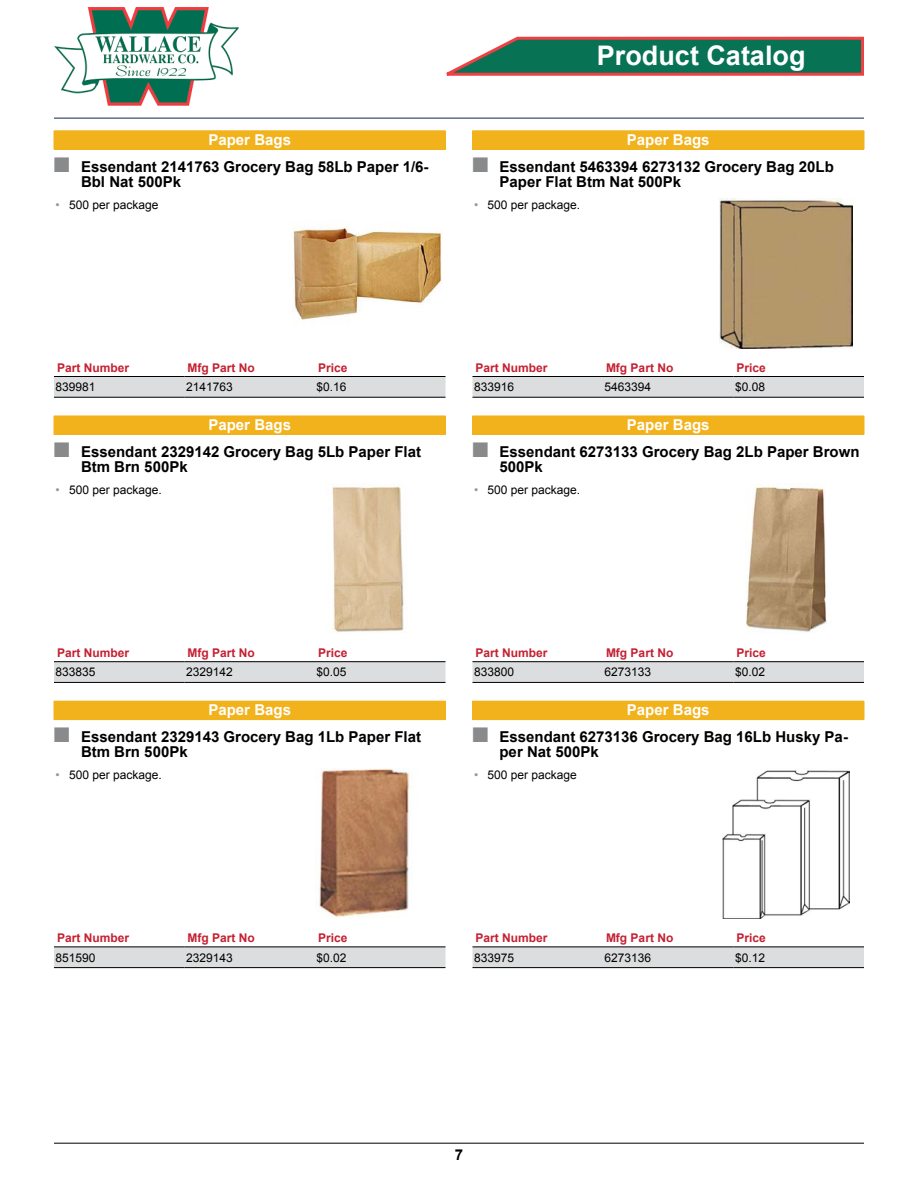
<style>
.page{position:relative;width:918px;height:1188px;background:#fff}
.page>*{position:absolute;margin:0;border:0;box-sizing:border-box;transform-origin:0 0}
.t1{font:700 27px "Arial";color:#fff}
.t2{font:700 15px/15px "Arial";color:#000}
.t3{font:700 15px "Arial";color:#fff}
.t4{font:12px "Arial";color:#000}
.t5{font:700 12px "Arial";color:#c42031}
.s1{color:#888a8c}
.s2{color:#939598}
</style>
<div class="page">
<hr style="left:54px;top:118px;width:810px;height:1px;background:#10264b">
<hr style="left:54px;top:1143px;width:810px;height:1px;background:#000">
<svg style="left:446px;top:36px;width:418px;height:40px;background:#447863"></svg>
<img style="left:54px;top:7px;width:184px;height:98px">
<div style="left:54px;top:131px;width:392px;height:18px;background:#f2b21c"></div>
<hr style="left:54px;top:149px;width:392px;height:1px;background:#f2b21c">
<img style="left:292px;top:223px;width:150px;height:97px">
<div style="left:54px;top:377px;width:392px;height:20px;background:#dcddde"></div>
<hr style="left:54px;top:376px;width:130px;height:1px;background:#000">
<hr style="left:54px;top:397px;width:130px;height:1px;background:#000">
<hr style="left:184px;top:376px;width:131px;height:1px;background:#000">
<hr style="left:184px;top:397px;width:131px;height:1px;background:#000">
<hr style="left:315px;top:376px;width:131px;height:1px;background:#000">
<hr style="left:315px;top:397px;width:131px;height:1px;background:#000">
<div style="left:54px;top:416px;width:392px;height:18px;background:#f2b21c"></div>
<hr style="left:54px;top:434px;width:392px;height:1px;background:#f2b21c">
<img style="left:332px;top:486px;width:72px;height:146px">
<svg style="left:54px;top:662px;width:392px;height:20px;background:#d9dadb"></svg>
<hr style="left:54px;top:661px;width:130px;height:1px;background:#000">
<hr style="left:54px;top:682px;width:130px;height:1px;background:#000">
<hr style="left:184px;top:661px;width:131px;height:1px;background:#000">
<hr style="left:184px;top:682px;width:131px;height:1px;background:#000">
<hr style="left:315px;top:661px;width:131px;height:1px;background:#000">
<hr style="left:315px;top:682px;width:131px;height:1px;background:#000">
<div style="left:54px;top:701px;width:392px;height:19px;background:#f2b21c"></div>
<img style="left:319px;top:768px;width:92px;height:149px">
<div style="left:54px;top:948px;width:392px;height:19px;background:#dcddde"></div>
<hr style="left:54px;top:947px;width:130px;height:1px;background:#000">
<hr style="left:54px;top:967px;width:130px;height:1px;background:#000">
<hr style="left:184px;top:947px;width:131px;height:1px;background:#000">
<hr style="left:184px;top:967px;width:131px;height:1px;background:#000">
<hr style="left:315px;top:947px;width:131px;height:1px;background:#000">
<hr style="left:315px;top:967px;width:131px;height:1px;background:#000">
<div style="left:472px;top:131px;width:392px;height:18px;background:#f2b21c"></div>
<svg style="left:864px;top:131px;width:1px;height:18px"></svg>
<hr style="left:472px;top:149px;width:392px;height:1px;background:#f2b21c">
<img style="left:720px;top:198px;width:132px;height:150px">
<div style="left:472px;top:377px;width:392px;height:20px;background:#dcddde"></div>
<hr style="left:472px;top:376px;width:131px;height:1px;background:#000">
<hr style="left:472px;top:397px;width:131px;height:1px;background:#000">
<hr style="left:603px;top:376px;width:131px;height:1px;background:#000">
<hr style="left:603px;top:397px;width:131px;height:1px;background:#000">
<hr style="left:734px;top:376px;width:130px;height:1px;background:#000">
<hr style="left:734px;top:397px;width:130px;height:1px;background:#000">
<div style="left:472px;top:416px;width:392px;height:18px;background:#f2b21c"></div>
<svg style="left:864px;top:416px;width:1px;height:18px"></svg>
<hr style="left:472px;top:434px;width:392px;height:1px;background:#f2b21c">
<img style="left:745px;top:486px;width:82px;height:146px">
<svg style="left:472px;top:662px;width:392px;height:20px;background:#d9dadb"></svg>
<hr style="left:472px;top:661px;width:131px;height:1px;background:#000">
<hr style="left:472px;top:682px;width:131px;height:1px;background:#000">
<hr style="left:603px;top:661px;width:131px;height:1px;background:#000">
<hr style="left:603px;top:682px;width:131px;height:1px;background:#000">
<hr style="left:734px;top:661px;width:130px;height:1px;background:#000">
<hr style="left:734px;top:682px;width:130px;height:1px;background:#000">
<div style="left:472px;top:701px;width:392px;height:19px;background:#f2b21c"></div>
<svg style="left:864px;top:701px;width:1px;height:18px"></svg>
<img style="left:722px;top:770px;width:128px;height:148px">
<div style="left:472px;top:948px;width:392px;height:19px;background:#dcddde"></div>
<hr style="left:472px;top:947px;width:131px;height:1px;background:#000">
<hr style="left:472px;top:967px;width:131px;height:1px;background:#000">
<hr style="left:603px;top:947px;width:131px;height:1px;background:#000">
<hr style="left:603px;top:967px;width:131px;height:1px;background:#000">
<hr style="left:734px;top:947px;width:130px;height:1px;background:#000">
<hr style="left:734px;top:967px;width:130px;height:1px;background:#000">
<p class="t3" style="left:208px;top:129px;width:84px">Paper Bags</p>
<p class="t2" style="left:81px;top:159px;width:349px;text-indent:-27px"><span class="s1">■</span> Essendant 2141763 Grocery Bag 58Lb Paper 1/6-<br>Bbl Nat 500Pk</p>
<p class="t4" style="left:56px;top:196px;width:104px"><span class="s2">•</span> 500 per package</p>
<h1 class="t1" style="left:597px;top:37px;width:210px">Product Catalog</h1>
<p class="t3" style="left:627px;top:129px;width:84px">Paper Bags</p>
<p class="t2" style="left:500px;top:159px;width:336px;text-indent:-27px"><span class="s1">■</span> Essendant 5463394 6273132 Grocery Bag 20Lb<br>Paper Flat Btm Nat 500Pk</p>
<p class="t4" style="left:474px;top:196px;width:108px"><span class="s2">•</span> 500 per package.</p>
<p class="t5" style="left:57px;top:359px;width:74px">Part Number</p>
<p class="t5" style="left:188px;top:359px;width:69px">Mfg Part No</p>
<p class="t5" style="left:318px;top:359px;width:31px">Price</p>
<p class="t4" style="left:56px;top:379px;width:42px">839981</p>
<p class="t4" style="left:186px;top:379px;width:48px">2141763</p>
<p class="t4" style="left:316px;top:379px;width:32px">$0.16</p>
<p class="t3" style="left:208px;top:414px;width:84px">Paper Bags</p>
<p class="t2" style="left:81px;top:444px;width:342px;text-indent:-27px"><span class="s1">■</span> Essendant 2329142 Grocery Bag 5Lb Paper Flat<br>Btm Brn 500Pk</p>
<p class="t4" style="left:56px;top:482px;width:108px"><span class="s2">•</span> 500 per package.</p>
<p class="t5" style="left:476px;top:359px;width:74px">Part Number</p>
<p class="t5" style="left:606px;top:359px;width:69px">Mfg Part No</p>
<p class="t5" style="left:736px;top:359px;width:31px">Price</p>
<p class="t4" style="left:474px;top:379px;width:42px">833916</p>
<p class="t4" style="left:604px;top:379px;width:48px">5463394</p>
<p class="t4" style="left:735px;top:379px;width:32px">$0.08</p>
<p class="t3" style="left:627px;top:414px;width:84px">Paper Bags</p>
<p class="t2" style="left:500px;top:444px;width:362px;text-indent:-27px"><span class="s1">■</span> Essendant 6273133 Grocery Bag 2Lb Paper Brown<br>500Pk</p>
<p class="t4" style="left:474px;top:482px;width:108px"><span class="s2">•</span> 500 per package.</p>
<p class="t5" style="left:57px;top:645px;width:74px">Part Number</p>
<p class="t5" style="left:188px;top:645px;width:69px">Mfg Part No</p>
<p class="t5" style="left:318px;top:645px;width:31px">Price</p>
<p class="t4" style="left:56px;top:664px;width:42px">833835</p>
<p class="t4" style="left:186px;top:664px;width:48px">2329142</p>
<p class="t4" style="left:316px;top:664px;width:32px">$0.05</p>
<p class="t3" style="left:208px;top:699px;width:84px">Paper Bags</p>
<p class="t2" style="left:81px;top:730px;width:342px;text-indent:-27px"><span class="s1">■</span> Essendant 2329143 Grocery Bag 1Lb Paper Flat<br>Btm Brn 500Pk</p>
<p class="t4" style="left:56px;top:767px;width:108px"><span class="s2">•</span> 500 per package.</p>
<p class="t5" style="left:476px;top:645px;width:74px">Part Number</p>
<p class="t5" style="left:606px;top:645px;width:69px">Mfg Part No</p>
<p class="t5" style="left:736px;top:645px;width:31px">Price</p>
<p class="t4" style="left:474px;top:664px;width:42px">833800</p>
<p class="t4" style="left:604px;top:664px;width:48px">6273133</p>
<p class="t4" style="left:735px;top:664px;width:32px">$0.02</p>
<p class="t3" style="left:627px;top:699px;width:84px">Paper Bags</p>
<p class="t2" style="left:500px;top:730px;width:350px;text-indent:-27px"><span class="s1">■</span> Essendant 6273136 Grocery Bag 16Lb Husky Pa&shy;per Nat 500Pk</p>
<p class="t4" style="left:474px;top:767px;width:104px"><span class="s2">•</span> 500 per package</p>
<p class="t5" style="left:57px;top:930px;width:74px">Part Number</p>
<p class="t5" style="left:188px;top:930px;width:69px">Mfg Part No</p>
<p class="t5" style="left:318px;top:930px;width:31px">Price</p>
<p class="t4" style="left:56px;top:949px;width:42px">851590</p>
<p class="t4" style="left:186px;top:949px;width:48px">2329143</p>
<p class="t4" style="left:316px;top:949px;width:32px">$0.02</p>
<p class="t5" style="left:476px;top:930px;width:74px">Part Number</p>
<p class="t5" style="left:606px;top:930px;width:69px">Mfg Part No</p>
<p class="t5" style="left:736px;top:930px;width:31px">Price</p>
<p class="t4" style="left:474px;top:949px;width:42px">833975</p>
<p class="t4" style="left:604px;top:949px;width:48px">6273136</p>
<p class="t4" style="left:735px;top:949px;width:32px">$0.12</p>
<p class="t2" style="left:455px;top:1148px;width:10px">7</p>
</div>
